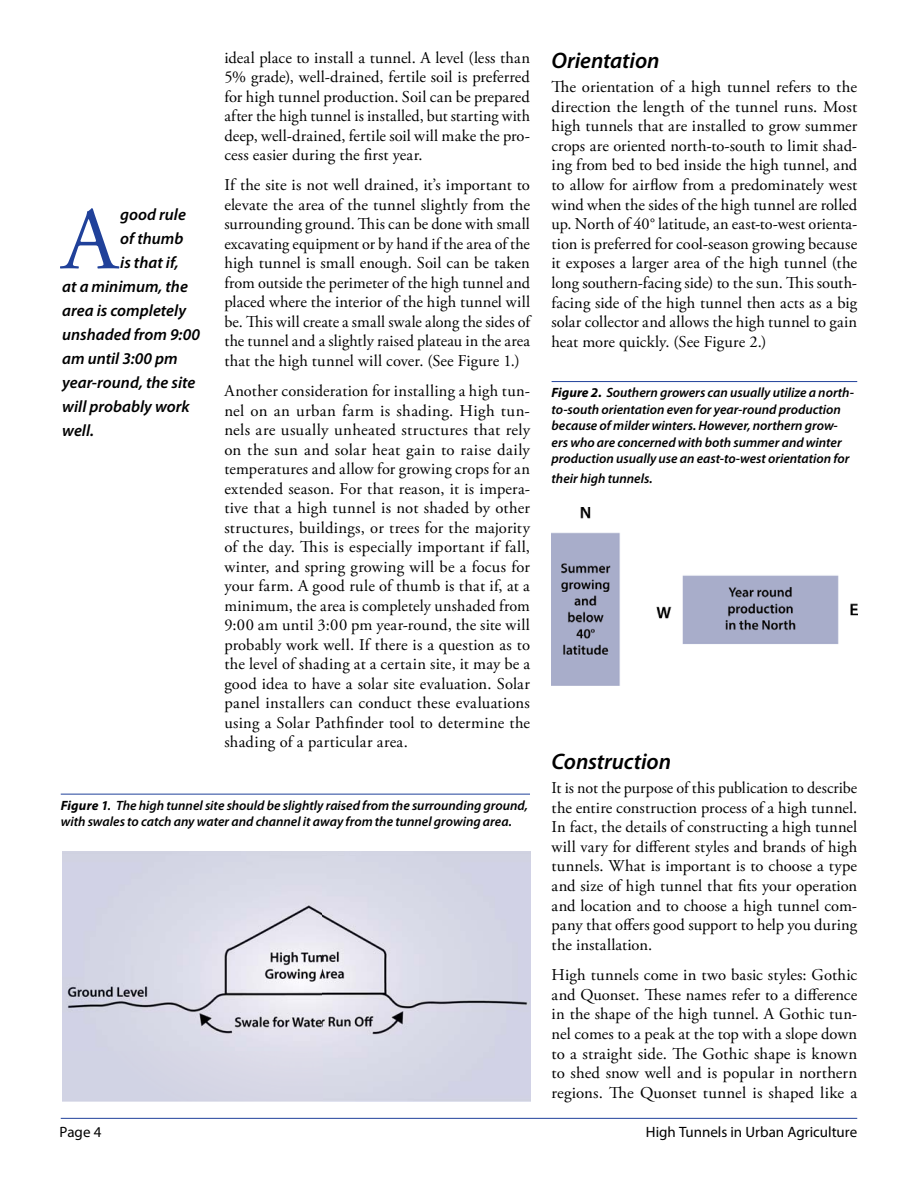
<style>
.page{position:relative;width:918px;height:1188px;background:#fff}
.page>*{position:absolute;margin:0;border:0;box-sizing:border-box;transform-origin:0 0}
.t1{font:88.95px "Adobe Garamond Pro";color:#20419a}
.t2{font:italic 600 22.5px "Myriad Pro";letter-spacing:-.01em;color:#000}
.t3{font:16.5px/19.5px "Adobe Garamond Pro";letter-spacing:.01em;color:#000;text-align:justify}
.t4{font:italic 600 16.5px "Myriad Pro";color:#000}
.t5{font:15px "Myriad Pro";color:#000}
.t6{font:italic 600 13.5px/16.6px "Myriad Pro";color:#000}
.s1{font-weight:700}
</style>
<div class="page">
<hr style="left:61px;top:1118px;width:796px;height:1px;background:#20419a">
<hr style="left:552px;top:381px;width:305px;height:1px;background:#20419a">
<hr style="left:61px;top:794px;width:469px;height:1px;background:#20419a">
<img style="left:552px;top:507px;width:305px;height:179px">
<img style="left:62px;top:851px;width:468px;height:250px">
<h1 class="t1" style="left:62px;top:198px;width:57px">A</h1>
<p class="t4" style="left:120px;top:209px;width:67px">good rule</p>
<p class="t4" style="left:120px;top:233px;width:65px">of thumb</p>
<p class="t4" style="left:120px;top:257px;width:60px">is that if,</p>
<p class="t4" style="left:62px;top:281px;width:127px">at a minimum, the</p>
<p class="t4" style="left:62px;top:305px;width:125px">area is completely</p>
<p class="t4" style="left:62px;top:329px;width:139px">unshaded from 9:00</p>
<p class="t4" style="left:62px;top:353px;width:117px">am until 3:00 pm</p>
<p class="t4" style="left:62px;top:377px;width:135px">year-round, the site</p>
<p class="t4" style="left:62px;top:401px;width:129px">will probably work</p>
<p class="t4" style="left:62px;top:425px;width:33px">well.</p>
<p class="t3" style="left:224px;top:48px;width:307px">ideal place to install a tunnel. A level (less than 5% grade), well-drained, fertile soil is preferred for high tunnel production. Soil can be prepared after the high tunnel is installed, but starting with deep, well-drained, fertile soil will make the pro&shy;cess easier during the first year.</p>
<p class="t3" style="left:224px;top:176px;width:307px">If the site is not well drained, it’s important to elevate the area of the tunnel slightly from the surrounding ground. This can be done with small excavating equipment or by hand if the area of the high tunnel is small enough. Soil can be taken from outside the perimeter of the high tunnel and placed where the interior of the high tunnel will be. This will create a small swale along the sides of the tunnel and a slightly raised plateau in the area that the high tunnel will cover. (See Figure 1.)</p>
<p class="t3" style="left:224px;top:382px;width:307px">Another consideration for installing a high tun&shy;nel on an urban farm is shading. High tun&shy;nels are usually unheated structures that rely on the sun and solar heat gain to raise daily temperatures and allow for growing crops for an extended season. For that reason, it is impera&shy;tive that a high tunnel is not shaded by other structures, buildings, or trees for the majority of the day. This is especially important if fall, winter, and spring growing will be a focus for your farm. A good rule of thumb is that if, at a minimum, the area is completely unshaded from 9:00 am until 3:00 pm year-round, the site will probably work well. If there is a question as to the level of shading at a certain site, it may be a good idea to have a solar site evaluation. Solar panel installers can conduct these evaluations using a Solar Pathfinder tool to determine the shading of a particular area.</p>
<p class="t6" style="left:61px;top:798px;width:469px"><span class="s1">Figure 1</span>. The high tunnel site should be slightly raised from the surrounding ground, with swales to catch any water and channel it away from the tunnel growing area.</p>
<h2 class="t2" style="left:552px;top:51px;width:109px">Orientation</h2>
<p class="t3" style="left:552px;top:78px;width:307px">The orientation of a high tunnel refers to the direction the length of the tunnel runs. Most high tunnels that are installed to grow summer crops are oriented north-to-south to limit shad&shy;ing from bed to bed inside the high tunnel, and to allow for airflow from a predominately west wind when the sides of the high tunnel are rolled up. North of 40° latitude, an east-to-west orienta&shy;tion is preferred for cool-season growing because it exposes a larger area of the high tunnel (the long southern-facing side) to the sun. This south&shy;facing side of the high tunnel then acts as a big solar collector and allows the high tunnel to gain heat more quickly. (See Figure 2.)</p>
<p class="t6" style="left:552px;top:386px;width:304px"><span class="s1">Figure 2.</span> Southern growers can usually utilize a north&shy;to-south orientation even for year-round production because of milder winters. However, northern grow&shy;ers who are concerned with both summer and winter production usually use an east-to-west orientation for</p>
<p class="t6" style="left:552px;top:472px;width:103px">their high tunnels.</p>
<h2 class="t2" style="left:552px;top:752px;width:121px">Construction</h2>
<p class="t3" style="left:552px;top:779px;width:307px">It is not the purpose of this publication to describe the entire construction process of a high tunnel.<br>In fact, the details of constructing a high tunnel will vary for different styles and brands of high tunnels. What is important is to choose a type and size of high tunnel that fits your operation and location and to choose a high tunnel com&shy;pany that offers good support to help you during the installation.</p>
<p class="t3" style="left:552px;top:966px;width:307px">High tunnels come in two basic styles: Gothic and Quonset. These names refer to a difference in the shape of the high tunnel. A Gothic tun&shy;nel comes to a peak at the top with a slope down to a straight side. The Gothic shape is known to shed snow well and is popular in northern regions. The Quonset tunnel is shaped like a</p>
<p class="t5" style="left:60px;top:1127px;width:43px">Page 4</p>
<p class="t5" style="left:646px;top:1127px;width:213px">High Tunnels in Urban Agriculture</p>
</div>
